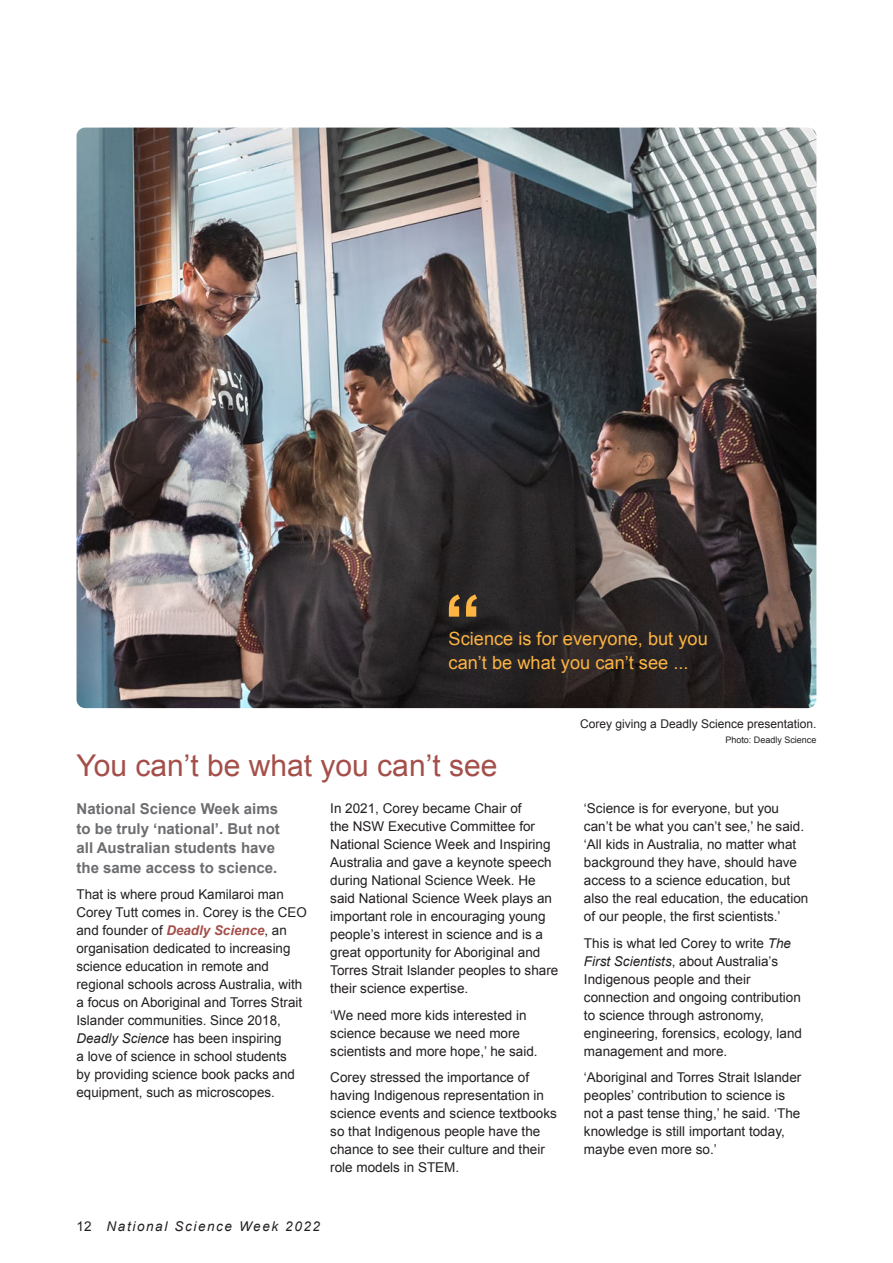
<style>
.page{position:relative;width:893px;height:1263px;background:#fff}
.page>*{position:absolute;margin:0;border:0;box-sizing:border-box;transform-origin:0 0}
.Heading_level_1{font:30px "Arial";color:#a44f4a}
.intro_green{font:18.15px/23.7px "Arial";color:#fcb443}
.intro_green-2{font:700 15px/19.5px "Arial";color:#6c6d70}
.body_copy{font:13.5px/18px "Arial";color:#231f20}
.t1{font:italic 13.5px "Arial";letter-spacing:.12em;color:#231f20}
.body_copy-2{font:12px "Arial";color:#231f20}
.body_copy-3{font:9px "Arial";color:#231f20}
.s1{font-weight:700;font-style:italic;color:#a44f4a}
.s2{font-style:italic}
.s3{font-style:normal}
</style>
<div class="page">
<img style="left:77px;top:128px;width:739px;height:580px">
<svg style="left:449px;top:594px;width:28px;height:23px"></svg>
<p class="intro_green" style="left:449px;top:627px;width:261px">Science is for everyone, but you can’t be what you can’t see ...</p>
<p class="Heading_level_1" style="left:77px;top:746px;width:422px">You can’t be what you can’t see</p>
<p class="intro_green-2" style="left:77px;top:800px;width:205px">National Science Week aims to be truly ‘national’. But not all Australian students have the same access to science.</p>
<p class="body_copy" style="left:77px;top:886px;width:232px">That is where proud Kamilaroi man Corey Tutt comes in. Corey is the CEO and founder of <span class="s1">Deadly Science</span>, an organisation dedicated to increasing science education in remote and regional schools across Australia, with a focus on Aboriginal and Torres Strait Islander communities. Since 2018, <span class="s2">Deadly Science</span> has been inspiring<br>a love of science in school students<br>by providing science book packs and equipment, such as microscopes.</p>
<p class="body_copy" style="left:330px;top:800px;width:230px">In 2021, Corey became Chair of<br>the NSW Executive Committee for National Science Week and Inspiring Australia and gave a keynote speech during National Science Week. He said National Science Week plays an important role in encouraging young people’s interest in science and is a great opportunity for Aboriginal and Torres Strait Islander peoples to share their science expertise.</p>
<p class="body_copy" style="left:330px;top:1006px;width:209px">‘We need more kids interested in science because we need more scientists and more hope,’ he said.</p>
<p class="body_copy" style="left:330px;top:1069px;width:228px">Corey stressed the importance of having Indigenous representation in science events and science textbooks so that Indigenous people have the chance to see their culture and their role models in STEM.</p>
<p class="t1" style="left:77px;top:1217px;width:245px"><span class="s3">12</span> National Science Week 2022</p>
<p class="body_copy-2" style="left:580px;top:715px;width:238px">Corey giving a Deadly Science presentation.</p>
<p class="body_copy-3" style="left:725px;top:733px;width:93px">Photo: Deadly Science</p>
<p class="body_copy" style="left:584px;top:800px;width:226px">‘Science is for everyone, but you can’t be what you can’t see,’ he said. ‘All kids in Australia, no matter what background they have, should have access to a science education, but also the real education, the education of our people, the first scientists.’</p>
<p class="body_copy" style="left:584px;top:934px;width:220px">This is what led Corey to write <span class="s2">The<br>First Scientists</span>, about Australia’s<br>Indigenous people and their connection and ongoing contribution to science through astronomy, engineering, forensics, ecology, land management and more.</p>
<p class="body_copy" style="left:584px;top:1069px;width:219px">‘Aboriginal and Torres Strait Islander peoples’ contribution to science is not a past tense thing,’ he said. ‘The knowledge is still important today, maybe even more so.’</p>
</div>
